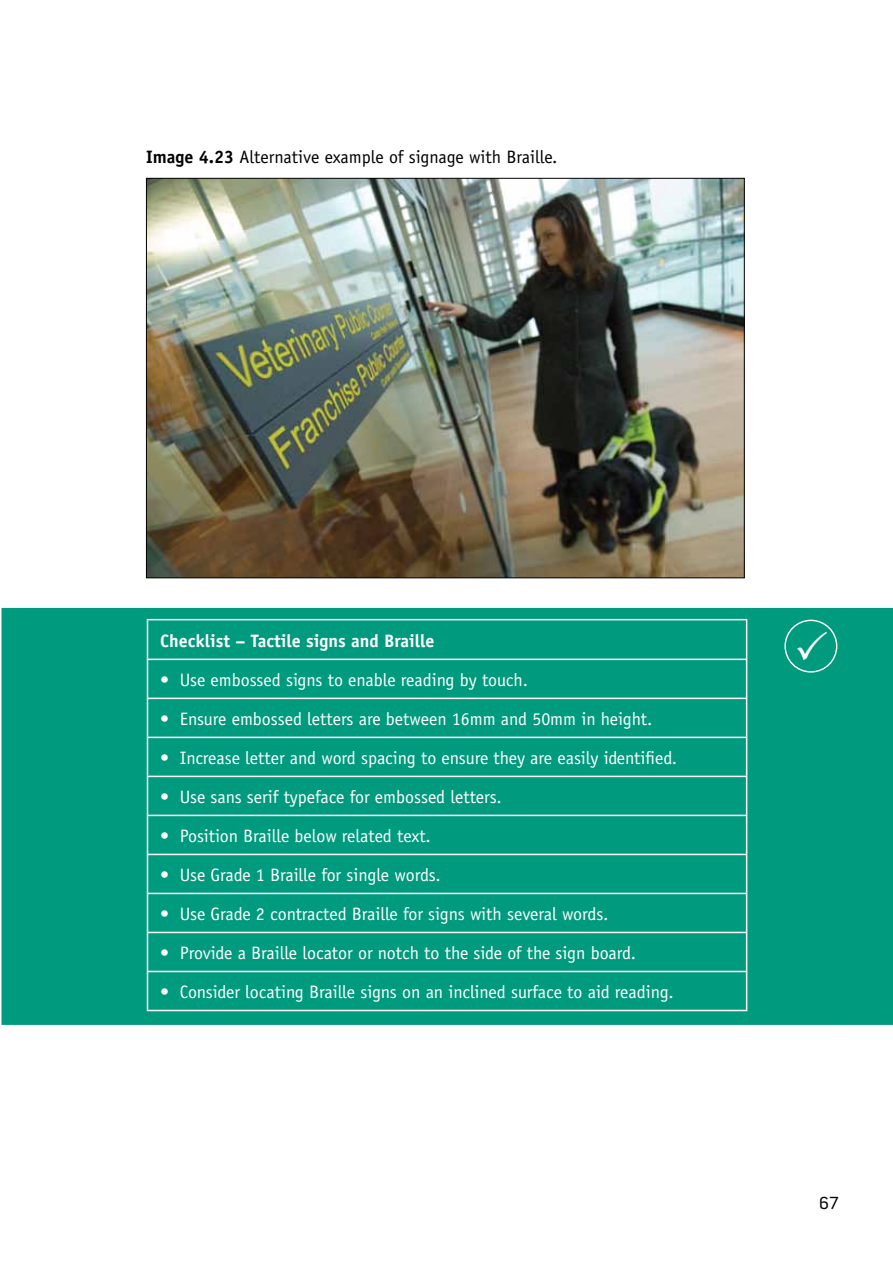
<style>
.page{position:relative;width:893px;height:1263px;background:#fff}
.page>*{position:absolute;margin:0;border:0;box-sizing:border-box;transform-origin:0 0}
.TD_list{font:18px "Officina Sans";letter-spacing:-.005em;color:#fff}
.t1{font:18px "Officina Sans";color:#000}
.t2{font:700 18px "Officina Sans";color:#fff}
.t3{font:18px "Anivers";color:#000}
.s1{font-weight:700}
</style>
<div class="page">
<img style="left:148px;top:180px;width:595px;height:396px">
<div style="left:1px;top:608px;width:892px;height:417px;background:#009a7e"></div>
<hr style="left:147px;top:659px;width:600px;height:1px;background:#fff">
<hr style="left:147px;top:698px;width:600px;height:1px;background:#fff">
<hr style="left:147px;top:737px;width:600px;height:1px;background:#fff">
<hr style="left:147px;top:776px;width:600px;height:1px;background:#fff">
<hr style="left:147px;top:815px;width:600px;height:1px;background:#fff">
<hr style="left:147px;top:854px;width:600px;height:1px;background:#fff">
<hr style="left:147px;top:893px;width:600px;height:1px;background:#fff">
<hr style="left:147px;top:932px;width:600px;height:1px;background:#fff">
<hr style="left:147px;top:971px;width:600px;height:1px;background:#fff">
<hr style="left:147px;top:619px;width:600px;height:1px;background:#fff">
<hr style="left:147px;top:620px;width:1px;height:39px;background:#fff">
<hr style="left:746px;top:620px;width:1px;height:39px;background:#fff">
<hr style="left:147px;top:660px;width:1px;height:38px;background:#fff">
<hr style="left:746px;top:660px;width:1px;height:38px;background:#fff">
<hr style="left:147px;top:699px;width:1px;height:38px;background:#fff">
<hr style="left:746px;top:699px;width:1px;height:38px;background:#fff">
<hr style="left:147px;top:738px;width:1px;height:38px;background:#fff">
<hr style="left:746px;top:738px;width:1px;height:38px;background:#fff">
<hr style="left:147px;top:777px;width:1px;height:38px;background:#fff">
<hr style="left:746px;top:777px;width:1px;height:38px;background:#fff">
<hr style="left:147px;top:816px;width:1px;height:38px;background:#fff">
<hr style="left:746px;top:816px;width:1px;height:38px;background:#fff">
<hr style="left:147px;top:855px;width:1px;height:38px;background:#fff">
<hr style="left:746px;top:855px;width:1px;height:38px;background:#fff">
<hr style="left:147px;top:894px;width:1px;height:38px;background:#fff">
<hr style="left:746px;top:894px;width:1px;height:38px;background:#fff">
<hr style="left:147px;top:933px;width:1px;height:38px;background:#fff">
<hr style="left:746px;top:933px;width:1px;height:38px;background:#fff">
<hr style="left:147px;top:972px;width:1px;height:38px;background:#fff">
<hr style="left:746px;top:972px;width:1px;height:38px;background:#fff">
<hr style="left:147px;top:1010px;width:600px;height:1px;background:#fff">
<div style="left:784px;top:620px;width:53px;height:53px;border:1px solid #fff;border-radius:50%"></div>
<svg style="left:797px;top:631px;width:30px;height:29px"></svg>
<p class="t1" style="left:146px;top:146px;width:413px"><span class="s1">Image 4.23</span> Alternative example of signage with Braille.</p>
<p class="t2" style="left:160px;top:629px;width:276px">Checklist – Tactile signs and Braille</p>
<p class="TD_list" style="left:160px;top:669px;width:369px">• Use embossed signs to enable reading by touch.</p>
<p class="TD_list" style="left:160px;top:708px;width:494px">• Ensure embossed letters are between 16mm and 50mm in height.</p>
<p class="TD_list" style="left:160px;top:747px;width:518px">• Increase letter and word spacing to ensure they are easily identified.</p>
<p class="TD_list" style="left:160px;top:786px;width:343px">• Use sans serif typeface for embossed letters.</p>
<p class="TD_list" style="left:160px;top:825px;width:272px">• Position Braille below related text.</p>
<p class="TD_list" style="left:160px;top:864px;width:282px">• Use Grade 1 Braille for single words.</p>
<p class="TD_list" style="left:160px;top:903px;width:450px">• Use Grade 2 contracted Braille for signs with several words.</p>
<p class="TD_list" style="left:160px;top:942px;width:477px">• Provide a Braille locator or notch to the side of the sign board.</p>
<p class="TD_list" style="left:160px;top:981px;width:515px">• Consider locating Braille signs on an inclined surface to aid reading.</p>
<p class="t3" style="left:819px;top:1193px;width:21px">67</p>
</div>
